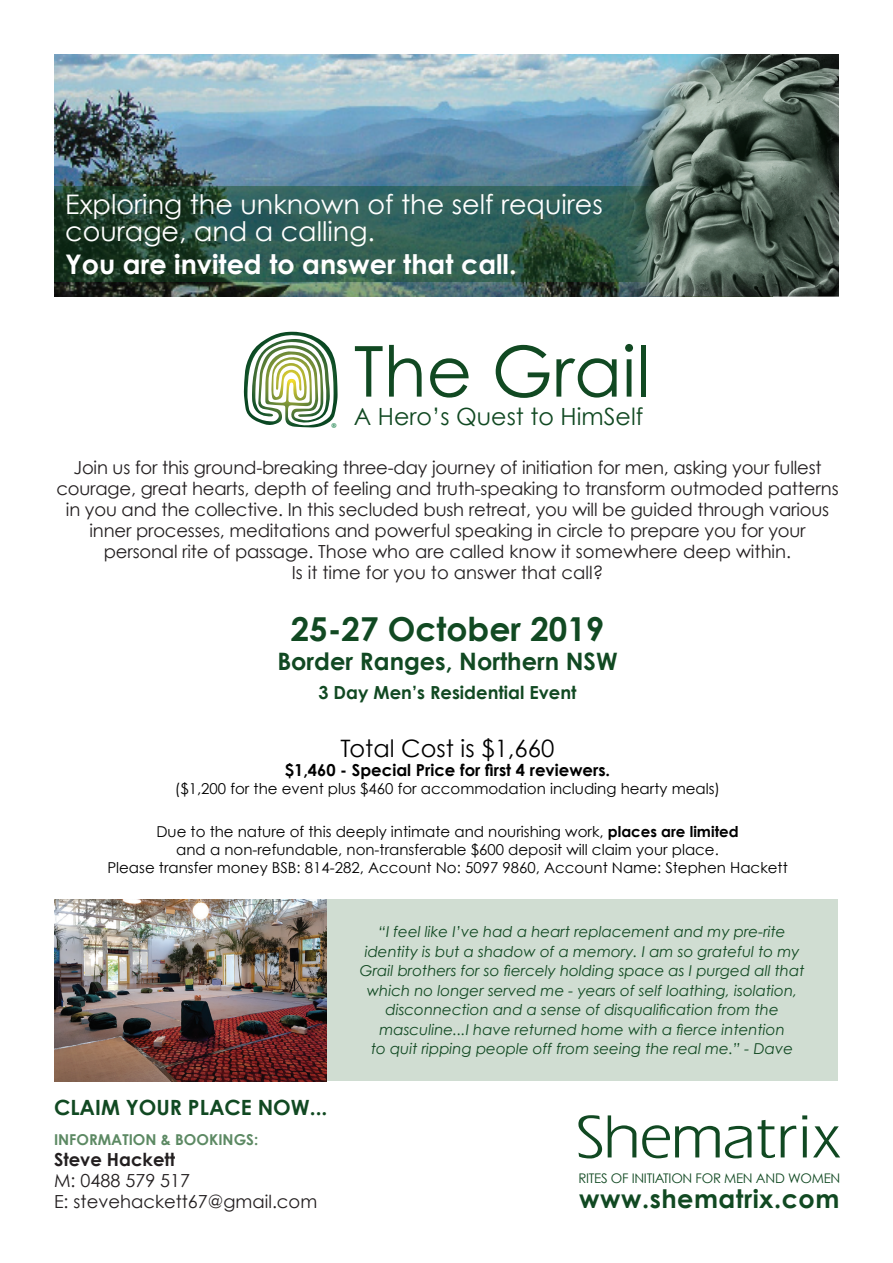
<style>
.page{position:relative;width:893px;height:1263px;background:#fff}
.page>*{position:absolute;margin:0;border:0;box-sizing:border-box;transform-origin:0 0}
.t1{font:70.2px "Century Gothic";color:#114922}
.t2{font:700 33px "Century Gothic";color:#114922}
.t3{font:27px/27px "Century Gothic";color:#fff}
.t4{font:700 27px "Century Gothic";color:#fff}
.t5{font:700 25.5px "Century Gothic";letter-spacing:.02em;color:#114922}
.t6{font:700 24px "Century Gothic";color:#114922}
.t7{font:24px "Century Gothic";color:#000}
.t8{font:23.7px "Century Gothic";color:#114922}
.t9{font:700 21px "Century Gothic";color:#114922}
.t10{font:18px/21.1px "Century Gothic";letter-spacing:-.01em;color:#231f20;text-align:center}
.t11{font:700 18px "Century Gothic";color:#114922}
.t12{font:700 18px "Century Gothic";color:#231f20}
.t13{font:18px "Minion Pro";color:#07773d}
.t14{font:700 16.5px "Century Gothic";color:#000}
.t15{font:italic 15px/19.5px "Century Gothic";color:#114922;text-align:center}
.t16{font:15px/18px "Century Gothic";color:#000;text-align:center}
.t17{font:700 15px "Century Gothic";color:#5c8963}
.t18{font:13.2px "Century Gothic";letter-spacing:-.02em;color:#114922}
.s1{font-weight:700}
</style>
<div class="page">
<img style="left:54px;top:899px;width:272px;height:182px">
<img style="left:54px;top:54px;width:560px;height:243px">
<svg style="left:54px;top:186px;width:560px;height:95px;background:#2b5447"></svg>
<div style="left:327px;top:899px;width:510px;height:182px;background:#d0ddd2"></div>
<svg style="left:578px;top:1115px;width:262px;height:43px"></svg>
<img style="left:614px;top:54px;width:225px;height:243px">
<svg style="left:625px;top:54px;width:212px;height:243px;background:#5b6e67"></svg>
<svg style="left:244px;top:332px;width:90px;height:94px"></svg>
<h3 class="t3" style="left:65px;top:191px;width:539px">Exploring the unknown of the self requires courage, and a calling.</h3>
<h3 class="t4" style="left:65px;top:247px;width:453px">You are invited to answer that call.</h3>
<p class="t13" style="left:331px;top:417px;width:7px">®</p>
<h1 class="t1" style="left:354px;top:328px;width:298px">The Grail</h1>
<h3 class="t8" style="left:354px;top:402px;width:291px">A Hero’s Quest to HimSelf</h3>
<p class="t10" style="left:56px;top:456px;width:784px">Join us for this ground-breaking three-day journey of initiation for men, asking your fullest courage, great hearts, depth of feeling and truth-speaking to transform outmoded patterns in you and the collective. In this secluded bush retreat, you will be guided through various inner processes, meditations and powerful speaking in circle to prepare you for your personal rite of passage. Those who are called know it somewhere deep within.<br>Is it time for you to answer that call?</p>
<h2 class="t2" style="left:291px;top:609px;width:315px">25-27 October 2019</h2>
<h3 class="t6" style="left:277px;top:646px;width:342px">Border Ranges, Northern NSW</h3>
<p class="t11" style="left:318px;top:681px;width:260px">3 Day Men’s Residential Event</p>
<h3 class="t7" style="left:341px;top:733px;width:215px">Total Cost is $1,660</h3>
<p class="t14" style="left:285px;top:760px;width:327px">$1,460 - Special Price for first 4 reviewers.</p>
<p class="t16" style="left:175px;top:780px;width:547px">($1,200 for the event plus $460 for accommodation including hearty meals)</p>
<p class="t16" style="left:107px;top:823px;width:682px">Due to the nature of this deeply intimate and nourishing work, <span class="s1">places are limited<br></span>and a non-refundable, non-transferable $600 deposit will claim your place.<br>Please transfer money BSB: 814-282, Account No: 5097 9860, Account Name: Stephen Hackett</p>
<p class="t15" style="left:360px;top:922px;width:446px">“I feel like I’ve had a heart replacement and my pre-rite identity is but a shadow of a memory. I am so grateful to my Grail brothers for so fiercely holding space as I purged all that which no longer served me - years of self loathing, isolation, disconnection and a sense of disqualification from the masculine...I have returned home with a fierce intention<br>to quit ripping people off from seeing the real me.” - Dave</p>
<p class="t9" style="left:54px;top:1094px;width:275px">CLAIM YOUR PLACE NOW...</p>
<p class="t17" style="left:54px;top:1130px;width:206px">INFORMATION &amp; BOOKINGS:</p>
<p class="t12" style="left:54px;top:1148px;width:123px">Steve Hackett</p>
<p class="t10" style="left:54px;top:1169px;width:265px;text-align:left">M: 0488 579 517<br>E: stevehackett67@gmail.com</p>
<p class="t18" style="left:578px;top:1170px;width:263px">RITES OF INITIATION FOR MEN AND WOMEN</p>
<h3 class="t5" style="left:579px;top:1183px;width:262px">www.shematrix.com</h3>
</div>
